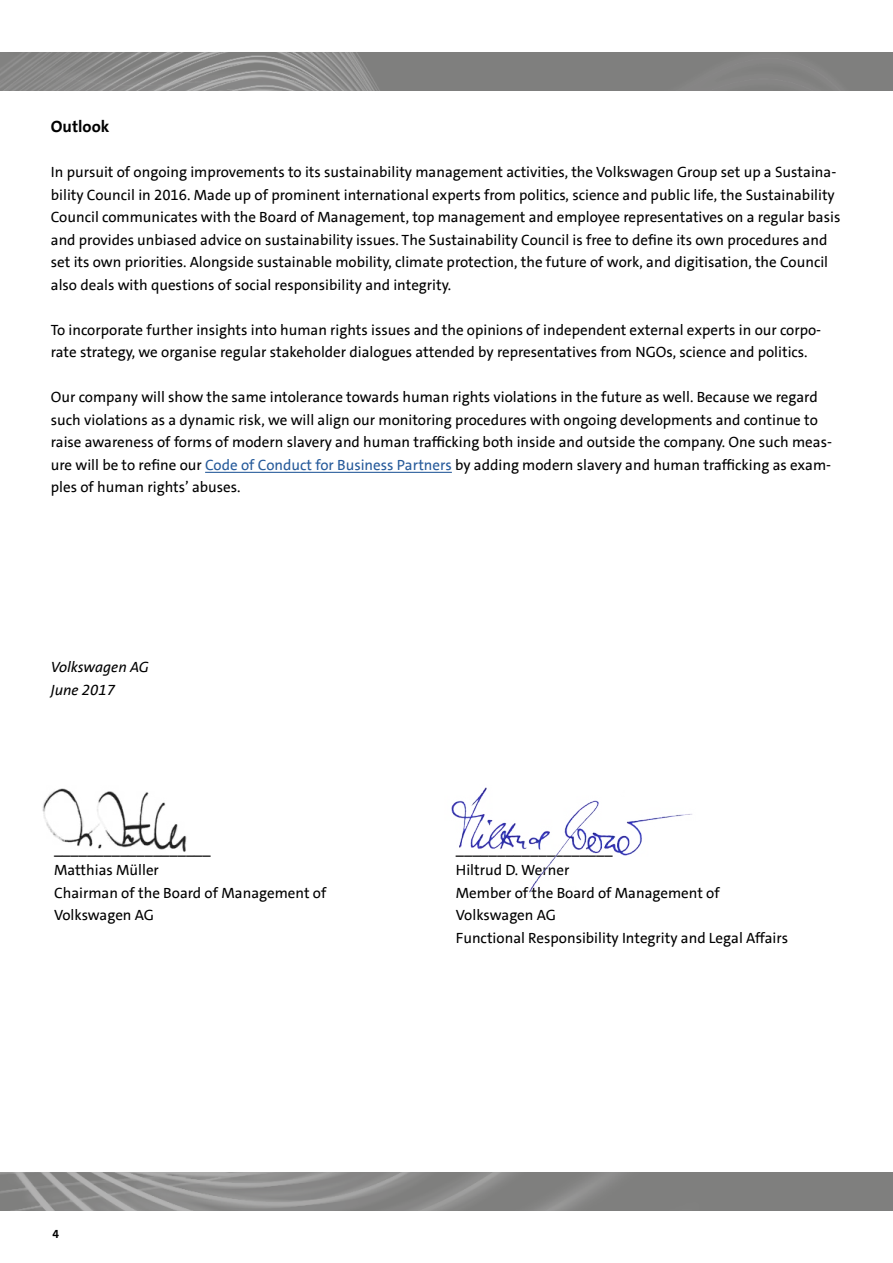
<style>
.page{position:relative;width:893px;height:1263px;background:#fff}
.page>*{position:absolute;margin:0;border:0;box-sizing:border-box;transform-origin:0 0}
.t1{font:700 16.5px "VWAG The Sans";color:#000}
.t2{font:15px/22.5px "VWAG The Sans";color:#000}
.t3{font:italic 15px/22.5px "VWAG The Sans";color:#000}
.t4{font:700 12px "VWAG The Sans";color:#000}
.s1{color:#275b9b}
</style>
<div class="page">
<hr style="left:205px;top:472px;width:247px;height:1px;background:#275b9b">
<img style="left:0;top:1172px;width:893px;height:38px">
<img style="left:0;top:53px;width:893px;height:38px">
<img style="left:451px;top:787px;width:241px;height:106px">
<img style="left:42px;top:788px;width:145px;height:64px">
<p class="t1" style="left:51px;top:116px;width:60px">Outlook</p>
<p class="t2" style="left:51px;top:161px;width:791px">In pursuit of ongoing improvements to its sustainability management activities, the Volkswagen Group set up a Sustaina&shy;bility Council in 2016. Made up of prominent international experts from politics, science and public life, the Sustainability Council communicates with the Board of Management, top management and employee representatives on a regular basis and provides unbiased advice on sustainability issues. The Sustainability Council is free to define its own procedures and set its own priorities. Alongside sustainable mobility, climate protection, the future of work, and digitisation, the Council also deals with questions of social responsibility and integrity.</p>
<p class="t2" style="left:51px;top:318px;width:772px">To incorporate further insights into human rights issues and the opinions of independent external experts in our corpo&shy;rate strategy, we organise regular stakeholder dialogues attended by representatives from NGOs, science and politics.</p>
<p class="t2" style="left:51px;top:386px;width:783px">Our company will show the same intolerance towards human rights violations in the future as well. Because we regard such violations as a dynamic risk, we will align our monitoring procedures with ongoing developments and continue to raise awareness of forms of modern slavery and human trafficking both inside and outside the company. One such meas&shy;ure will be to refine our <span class="s1">Code of Conduct for Business Partners</span> by adding modern slavery and human trafficking as exam&shy;ples of human rights’ abuses.</p>
<p class="t3" style="left:51px;top:656px;width:100px">Volkswagen AG<br>June 2017</p>
<p class="t2" style="left:54px;top:837px;width:274px">___________________<br>Matthias Müller<br>Chairman of the Board of Management of<br>Volkswagen AG</p>
<p class="t2" style="left:456px;top:837px;width:334px">___________________<br>Hiltrud D. Werner<br>Member of the Board of Management of<br>Volkswagen AG<br>Functional Responsibility Integrity and Legal Affairs</p>
<p class="t4" style="left:53px;top:1226px;width:8px">4</p>
</div>
